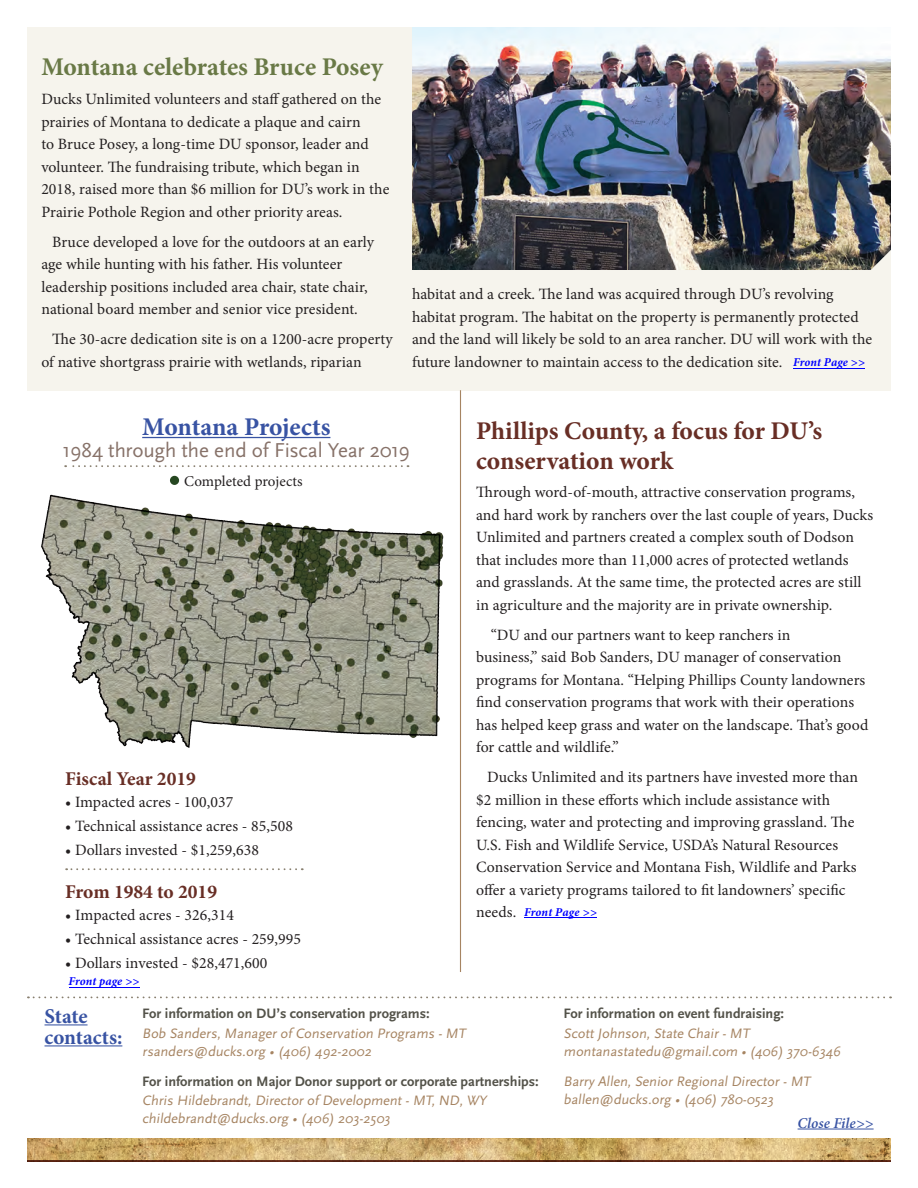
<style>
.page{position:relative;width:918px;height:1188px;background:#fff}
.page>*{position:absolute;margin:0;border:0;box-sizing:border-box;transform-origin:0 0}
.t1{font:700 25.5px/30px "Minion Pro";color:#682e25}
.t2{font:700 25.5px "Minion Pro";color:#697946}
.t3{font:700 25.5px "Minion Pro";letter-spacing:-.005em;color:#3853a3}
.t4{font:21px "Scala Sans OT";letter-spacing:-.015em;color:#877269}
.t5{font:700 21px/21px "Minion Pro";color:#3853a3}
.t6{font:700 19.5px "Minion Pro";color:#682e25}
.t7{font:15.75px/22.5px "Minion Pro";letter-spacing:.005em;color:#231f20}
.t8{font:15px "Minion Pro";letter-spacing:.005em;color:#231f20}
.t9{font:italic 600 15px "Minion Pro";color:#3853a3}
.t10{font:14.25px/18px "Scala Sans OT";color:#a68462}
.t11{font:700 14.25px "Scala Sans OT";color:#535249}
.t12{font:italic 700 12px "Minion Pro";letter-spacing:.005em;color:#00f}
</style>
<div class="page">
<img style="left:27px;top:1139px;width:864px;height:21px">
<hr style="left:27px;top:1160px;width:864px;height:2px;background:#682e25">
<img style="left:41px;top:494px;width:403px;height:254px">
<hr style="left:45px;top:1024px;width:43px;height:1px;background:#3853a3">
<hr style="left:45px;top:1045px;width:77px;height:1px;background:#3853a3">
<svg style="left:28px;top:996px;width:863px;height:2px"></svg>
<div style="left:170px;top:476px;width:9px;height:9px;background:#264721;border-radius:50%"></div>
<hr style="left:142px;top:437px;width:188px;height:1px;background:#3853a3">
<svg style="left:65px;top:465px;width:337px;height:2px"></svg>
<div style="left:27px;top:27px;width:864px;height:363px;background:#f6f4ed"></div>
<img style="left:412px;top:27px;width:479px;height:243px">
<hr style="left:460px;top:390px;width:1px;height:582px;background:#a68462">
<svg style="left:66px;top:868px;width:230px;height:2px"></svg>
<hr style="left:798px;top:1129px;width:76px;height:1px;background:#3853a3">
<hr style="left:793px;top:368px;width:72px;height:1px;background:#00f">
<hr style="left:524px;top:918px;width:73px;height:1px;background:#00f">
<hr style="left:69px;top:987px;width:70px;height:1px;background:#00f">
<h1 class="t2" style="left:41px;top:51px;width:343px">Montana celebrates Bruce Posey</h1>
<p class="t7" style="left:41px;top:88px;width:350px">Ducks Unlimited volunteers and staff gathered on the prairies of Montana to dedicate a plaque and cairn<br>to Bruce Posey, a long-time DU sponsor, leader and volunteer. The fundraising tribute, which began in 2018, raised more than $6 million for DU’s work in the Prairie Pothole Region and other priority areas.</p>
<p class="t7" style="left:41px;top:230px;width:334px;text-indent:11px">Bruce developed a love for the outdoors at an early age while hunting with his father. His volunteer leadership positions included area chair, state chair, national board member and senior vice president.</p>
<p class="t7" style="left:41px;top:328px;width:353px;text-indent:11px">The 30-acre dedication site is on a 1200-acre property of native shortgrass prairie with wetlands, riparian</p>
<p class="t7" style="left:412px;top:283px;width:462px">habitat and a creek. The land was acquired through DU’s revolving habitat program. The habitat on the property is permanently protected and the land will likely be sold to an area rancher. DU will work with the future landowner to maintain access to the dedication site.</p>
<p class="t12" style="left:793px;top:353px;width:73px">Front Page &gt;&gt;</p>
<h1 class="t3" style="left:142px;top:412px;width:190px">Montana Projects</h1>
<h2 class="t4" style="left:63px;top:439px;width:349px">1984 through the end of Fiscal Year 2019</h2>
<p class="t8" style="left:184px;top:471px;width:120px">Completed projects</p>
<p class="t6" style="left:65px;top:767px;width:132px">Fiscal Year 2019</p>
<p class="t7" style="left:65px;top:790px;width:170px">• Impacted acres - 100,037</p>
<p class="t7" style="left:65px;top:814px;width:229px">• Technical assistance acres - 85,508</p>
<p class="t7" style="left:65px;top:838px;width:195px">• Dollars invested - $1,259,638</p>
<p class="t6" style="left:65px;top:880px;width:153px">From 1984 to 2019</p>
<p class="t7" style="left:65px;top:904px;width:170px">• Impacted acres - 326,314</p>
<p class="t7" style="left:65px;top:928px;width:237px">• Technical assistance acres - 259,995</p>
<p class="t7" style="left:65px;top:952px;width:204px">• Dollars invested - $28,471,600</p>
<p class="t12" style="left:69px;top:972px;width:72px">Front page &gt;&gt;</p>
<h1 class="t1" style="left:476px;top:417px;width:348px">Phillips County, a focus for DU’s conservation work</h1>
<p class="t7" style="left:476px;top:481px;width:399px">Through word-of-mouth, attractive conservation programs, and hard work by ranchers over the last couple of years, Ducks Unlimited and partners created a complex south of Dodson that includes more than 11,000 acres of protected wetlands and grasslands. At the same time, the protected acres are still in agriculture and the majority are in private ownership.</p>
<p class="t7" style="left:476px;top:624px;width:394px;text-indent:15px">“DU and our partners want to keep ranchers in<br>business,” said Bob Sanders, DU manager of conservation programs for Montana. “Helping Phillips County landowners find conservation programs that work with their operations has helped keep grass and water on the landscape. That’s good for cattle and wildlife.”</p>
<p class="t7" style="left:476px;top:766px;width:383px;text-indent:11px">Ducks Unlimited and its partners have invested more than $2 million in these efforts which include assistance with fencing, water and protecting and improving grassland. The U.S. Fish and Wildlife Service, USDA’s Natural Resources Conservation Service and Montana Fish, Wildlife and Parks offer a variety programs tailored to fit landowners’ specific needs.</p>
<p class="t12" style="left:524px;top:903px;width:74px">Front Page &gt;&gt;</p>
<h2 class="t5" style="left:45px;top:1006px;width:79px">State contacts:</h2>
<p class="t11" style="left:142px;top:1005px;width:289px">For information on DU’s conservation programs:</p>
<p class="t10" style="left:142px;top:1024px;width:327px">Bob Sanders, Manager of Conservation Programs - MT rsanders@ducks.org • (406) 492-2002</p>
<p class="t11" style="left:142px;top:1073px;width:398px">For information on Major Donor support or corporate partnerships:</p>
<p class="t10" style="left:142px;top:1092px;width:348px">Chris Hildebrandt, Director of Development - MT, ND, WY childebrandt@ducks.org • (406) 203-2503</p>
<p class="t11" style="left:564px;top:1005px;width:222px">For information on event fundraising:</p>
<p class="t10" style="left:564px;top:1024px;width:281px">Scott J ohnson, State Chair - MT montanastatedu@gmail.com • (406) 370-6346</p>
<p class="t10" style="left:564px;top:1072px;width:251px">Barry Allen, Senior Regional Director - MT ballen@ducks.org • (406) 780-0523</p>
<p class="t9" style="left:798px;top:1112px;width:78px">Close File&gt;&gt;</p>
</div>
